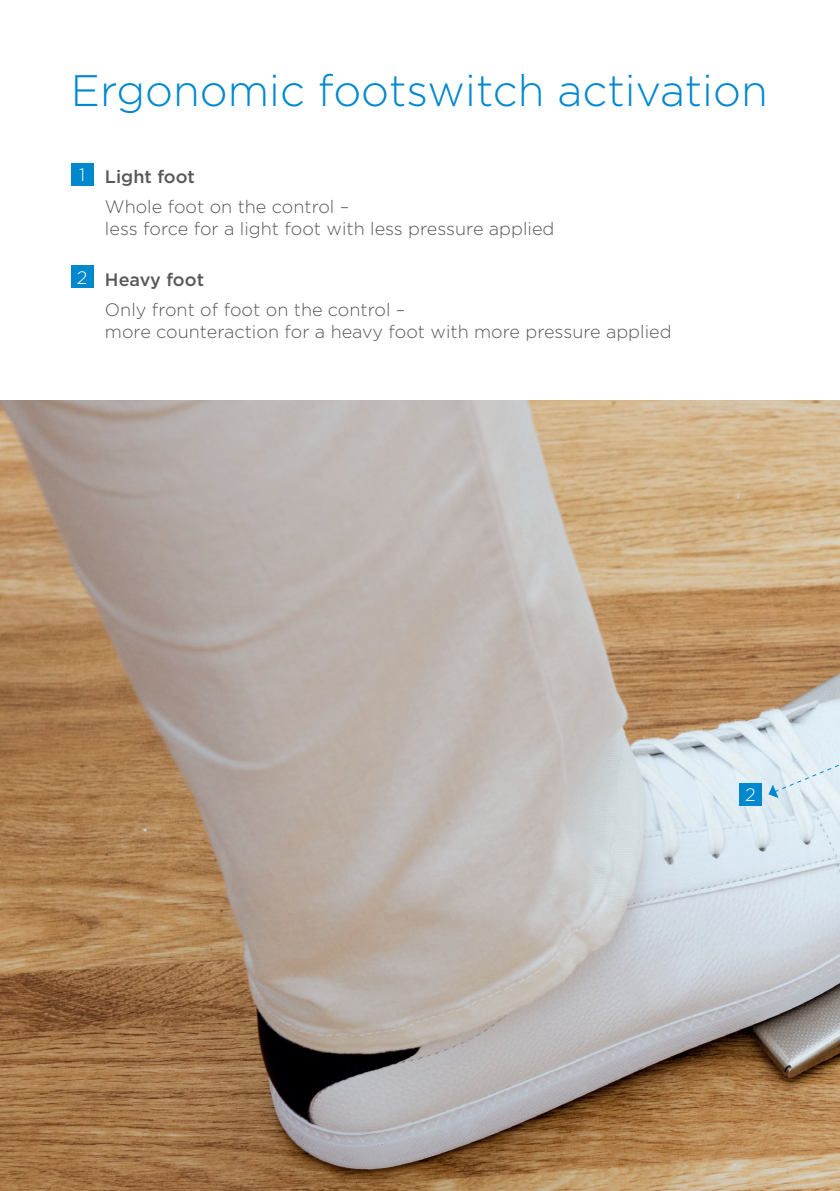
<style>
.page{position:relative;width:840px;height:1191px;background:#fff}
.page>*{position:absolute;margin:0;border:0;box-sizing:border-box;transform-origin:0 0}
.t1{font:300 44px "Gotham";color:#0088ce}
.t2{font:300 18px/22px "Gotham";color:#57585a}
.t3{font:500 18px "Gotham";color:#57585a}
._02_Nummerierung_12p{font:300 18px "Gotham";color:#fff}
</style>
<div class="page">
<div style="left:71px;top:163px;width:23px;height:22px;background:#0088ce"></div>
<div style="left:71px;top:265px;width:23px;height:23px;background:#0088ce"></div>
<img style="left:0;top:400px;width:839px;height:791px">
<div style="left:738px;top:782px;width:23px;height:23px;background:#0088ce"></div>
<svg style="left:768px;top:726px;width:71px;height:72px;background:#dbeaf3"></svg>
<p class="t1" style="left:71px;top:63px;width:698px">Ergonomic footswitch activation</p>
<p class="_02_Nummerierung_12p" style="left:79px;top:164px;width:8px">1</p>
<p class="_02_Nummerierung_12p" style="left:77px;top:266px;width:12px">2</p>
<p class="t3" style="left:105px;top:164px;width:91px">Light foot</p>
<p class="t2" style="left:105px;top:195px;width:450px">Whole foot on the control –<br>less force for a light foot with less pressure applied</p>
<p class="t3" style="left:105px;top:267px;width:100px">Heavy foot</p>
<p class="t2" style="left:105px;top:298px;width:567px">Only front of foot on the control –<br>more counteraction for a heavy foot with more pressure applied</p>
<p class="_02_Nummerierung_12p" style="left:744px;top:783px;width:12px">2</p>
</div>
